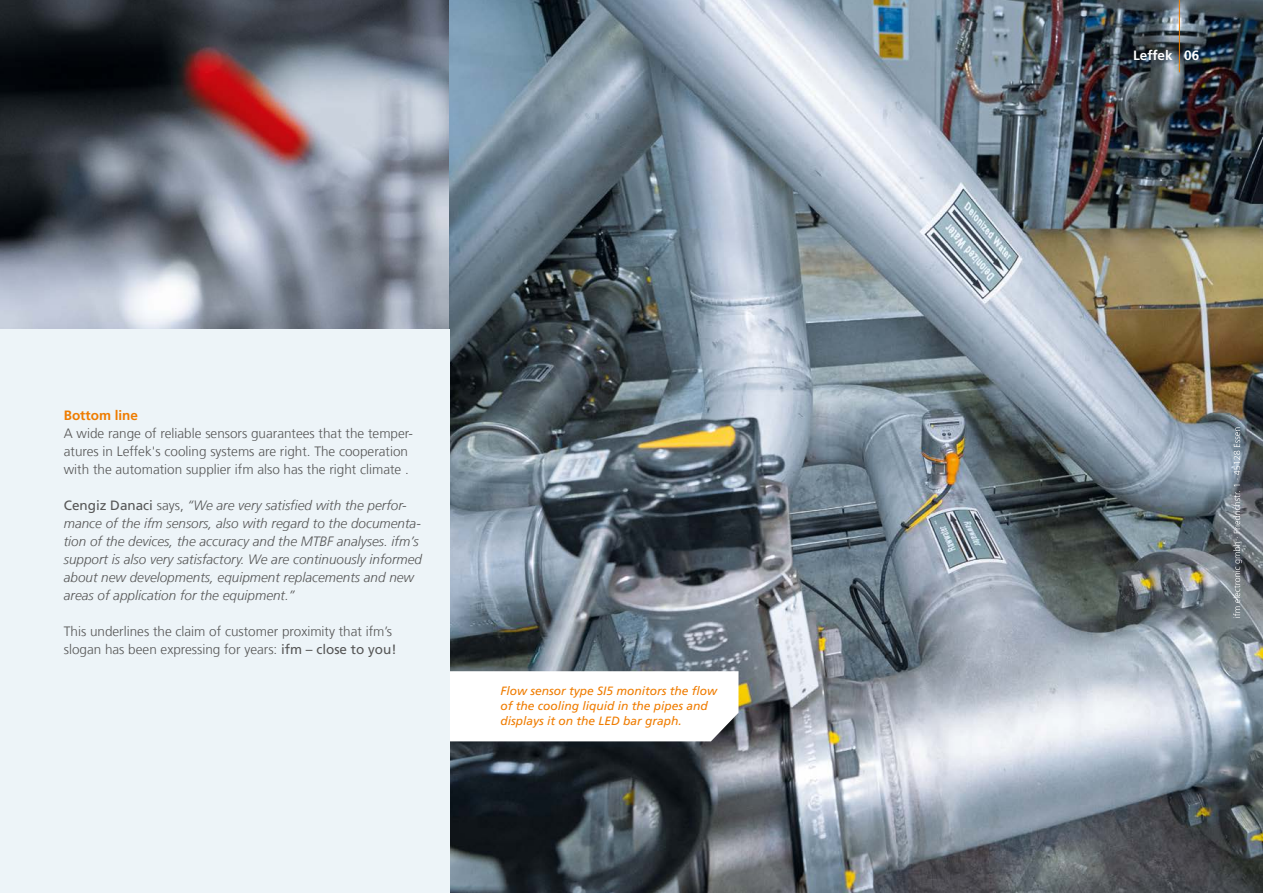
<style>
.page{position:relative;width:1263px;height:893px;background:#fff}
.page>*{position:absolute;margin:0;border:0;box-sizing:border-box;transform-origin:0 0}
.Fließtext_9pt_versch{font:italic 300 13.5px/18px "Frutiger LT Com";color:#565656}
.Fließtext_9pt_versch-2{font:300 13.5px/18px "Frutiger LT Com";color:#565656}
.Fließtext_9pt_headli{font:700 13.5px "Frutiger LT Com";color:#ef7c00}
.Navigation{font:700 13.5px "Frutiger LT Com";color:#fff}
.Seitenzahl_9pt_orang{font:700 13.5px "Frutiger LT Com";color:#fff}
.Bildunterschrift_lib{font:italic 12px/14.9px "Frutiger LT Com";color:#ef7c00}
.s1{font-weight:400;font-style:normal}
.s2{font-style:normal}
.s3{font-weight:400}
</style>
<div class="page">
<img style="left:0;top:0;width:449px;height:330px">
<img style="left:449px;top:0;width:814px;height:893px">
<svg style="left:449px;top:671px;width:289px;height:70px"></svg>
<div style="left:0;top:330px;width:449px;height:563px;background:#edf4f8"></div>
<hr style="left:1179px;top:0;width:1px;height:72px;background:#ef7c00">
<svg style="left:1233px;top:427px;width:9px;height:191px;background:#878f97"></svg>
<p class="Fließtext_9pt_headli" style="left:64px;top:407px;width:76px">Bottom line</p>
<p class="Fließtext_9pt_versch-2" style="left:64px;top:424px;width:351px">A wide range of reliable sensors guarantees that the temper&shy;atures in Leffek's cooling systems are right. The cooperation with the automation supplier ifm also has the right climate .</p>
<p class="Fließtext_9pt_versch" style="left:64px;top:496px;width:360px"><span class="s1">Cengiz Danaci</span> <span class="s2">says,</span> “We are very satisfied with the perfor&shy;mance of the ifm sensors, also with regard to the documenta&shy;tion of the devices, the accuracy and the MTBF analyses. ifm’s support is also very satisfactory. We are continuously informed about new developments, equipment replacements and new areas of application for the equipment.”</p>
<p class="Fließtext_9pt_versch-2" style="left:64px;top:622px;width:334px">This underlines the claim of customer proximity that ifm’s slogan has been expressing for years: <span class="s3">ifm – close to you!</span></p>
<p class="Bildunterschrift_lib" style="left:500px;top:684px;width:218px">Flow sensor type SI5 monitors the flow of the cooling liquid in the pipes and displays it on the LED bar graph.</p>
<p class="Navigation" style="left:1133px;top:47px;width:41px">Leffek</p>
<p class="Seitenzahl_9pt_orang" style="left:1184px;top:47px;width:17px">06</p>
</div>
